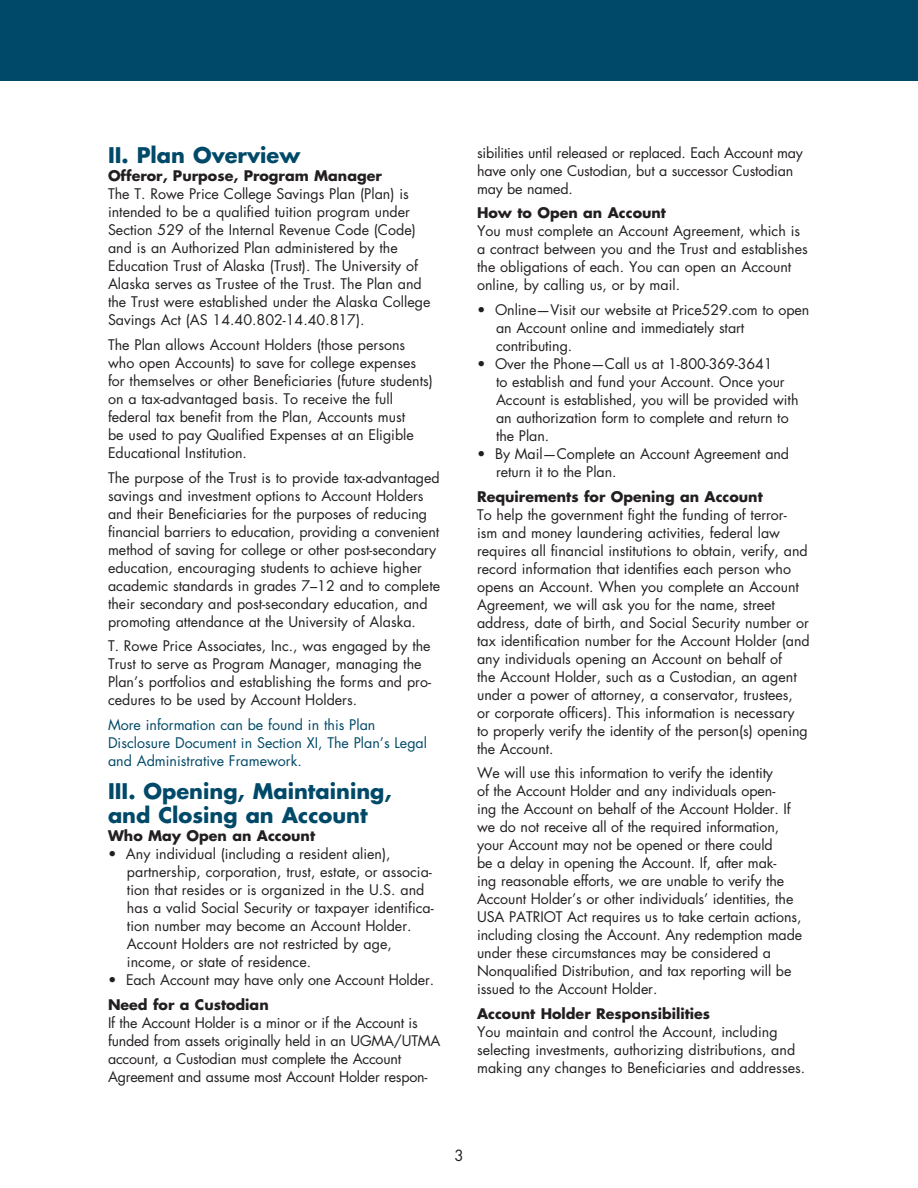
<style>
.page{position:relative;width:918px;height:1188px;background:#fff}
.page>*{position:absolute;margin:0;border:0;box-sizing:border-box;transform-origin:0 0}
.t1{font:700 21px/24px "Futura Std";color:#004968}
.t2{font:15px "Futura Std";color:#231f20}
.t3{font:14.25px/18px "Futura Std";color:#231f20}
.t4{font:700 14.25px "Futura Std";color:#231f20}
.t5{font:14.25px/18px "Futura Std";color:#004968}
</style>
<div class="page">
<div style="left:0;top:0;width:918px;height:81px;background:#004968"></div>
<h1 class="t1" style="left:108px;top:143px;width:194px">II. Plan Overview</h1>
<p class="t4" style="left:108px;top:166px;width:275px">Offeror, Purpose, Program Manager</p>
<p class="t3" style="left:108px;top:185px;width:324px">The T. Rowe Price College Savings Plan (Plan) is intended to be a qualified tuition program under Section 529 of the Internal Revenue Code (Code) and is an Authorized Plan administered by the Education Trust of Alaska (Trust). The University of Alaska serves as Trustee of the Trust. The Plan and the Trust were established under the Alaska College Savings Act (AS 14.40.802-14.40.817).</p>
<p class="t3" style="left:108px;top:336px;width:326px">The Plan allows Account Holders (those persons who open Accounts) to save for college expenses for themselves or other Beneficiaries (future students) on a tax-advantaged basis. To receive the full federal tax benefit from the Plan, Accounts must<br>be used to pay Qualified Expenses at an Eligible Educational Institution.</p>
<p class="t3" style="left:108px;top:469px;width:334px">The purpose of the Trust is to provide tax-advantaged savings and investment options to Account Holders and their Beneficiaries for the purposes of reducing financial barriers to education, providing a convenient method of saving for college or other post-secondary education, encouraging students to achieve higher academic standards in grades 7–12 and to complete their secondary and post-secondary education, and promoting attendance at the University of Alaska.</p>
<p class="t3" style="left:108px;top:637px;width:324px">T. Rowe Price Associates, Inc., was engaged by the Trust to serve as Program Manager, managing the Plan’s portfolios and establishing the forms and pro&shy;cedures to be used by Account Holders.</p>
<p class="t5" style="left:108px;top:716px;width:321px">More information can be found in this Plan<br>Disclosure Document in Section XI, The Plan’s Legal and Administrative Framework.</p>
<h1 class="t1" style="left:108px;top:779px;width:285px">III. Opening, Maintaining, and Closing an Account</h1>
<p class="t4" style="left:108px;top:826px;width:209px">Who May Open an Account</p>
<p class="t3" style="left:127px;top:845px;width:308px;text-indent:-19px">• Any individual (including a resident alien), partnership, corporation, trust, estate, or associa&shy;tion that resides or is organized in the U.S. and has a valid Social Security or taxpayer identifica&shy;tion number may become an Account Holder.<br>Account Holders are not restricted by age, income, or state of residence.</p>
<p class="t3" style="left:108px;top:971px;width:328px">• Each Account may have only one Account Holder.</p>
<p class="t4" style="left:108px;top:995px;width:162px">Need for a Custodian</p>
<p class="t3" style="left:108px;top:1014px;width:334px">If the Account Holder is a minor or if the Account is funded from assets originally held in an UGMA/UTMA account, a Custodian must complete the Account Agreement and assume most Account Holder respon-</p>
<p class="t3" style="left:477px;top:143px;width:327px">sibilities until released or replaced. Each Account may have only one Custodian, but a successor Custodian may be named.</p>
<p class="t4" style="left:477px;top:203px;width:190px">How to Open an Account</p>
<p class="t3" style="left:477px;top:222px;width:332px">You must complete an Account Agreement, which is a contract between you and the Trust and establishes the obligations of each. You can open an Account online, by calling us, or by mail.</p>
<p class="t3" style="left:496px;top:301px;width:315px;text-indent:-19px">• Online—Visit our website at Price529.com to open an Account online and immediately start contributing.</p>
<p class="t3" style="left:496px;top:355px;width:304px;text-indent:-19px">• Over the Phone—Call us at 1-800-369-3641<br>to establish and fund your Account. Once your Account is established, you will be provided with an authorization form to complete and return to the Plan.</p>
<p class="t3" style="left:496px;top:445px;width:295px;text-indent:-19px">• By Mail—Complete an Account Agreement and return it to the Plan.</p>
<p class="t4" style="left:477px;top:487px;width:287px">Requirements for Opening an Account</p>
<p class="t3" style="left:477px;top:506px;width:334px">To help the government fight the funding of terror&shy;ism and money laundering activities, federal law requires all financial institutions to obtain, verify, and record information that identifies each person who opens an Account. When you complete an Account Agreement, we will ask you for the name, street address, date of birth, and Social Security number or tax identification number for the Account Holder (and any individuals opening an Account on behalf of<br>the Account Holder, such as a Custodian, an agent under a power of attorney, a conservator, trustees,<br>or corporate officers). This information is necessary<br>to properly verify the identity of the person(s) opening the Account.</p>
<p class="t3" style="left:477px;top:764px;width:327px">We will use this information to verify the identity<br>of the Account Holder and any individuals open-<br>ing the Account on behalf of the Account Holder. If we do not receive all of the required information, your Account may not be opened or there could<br>be a delay in opening the Account. If, after mak-<br>ing reasonable efforts, we are unable to verify the Account Holder’s or other individuals’ identities, the USA PATRIOT Act requires us to take certain actions, including closing the Account. Any redemption made under these circumstances may be considered a Nonqualified Distribution, and tax reporting will be issued to the Account Holder.</p>
<p class="t4" style="left:477px;top:1004px;width:235px">Account Holder Responsibilities</p>
<p class="t3" style="left:477px;top:1023px;width:330px">You maintain and control the Account, including selecting investments, authorizing distributions, and making any changes to Beneficiaries and addresses.</p>
<p class="t2" style="left:454px;top:1146px;width:11px">3</p>
</div>
